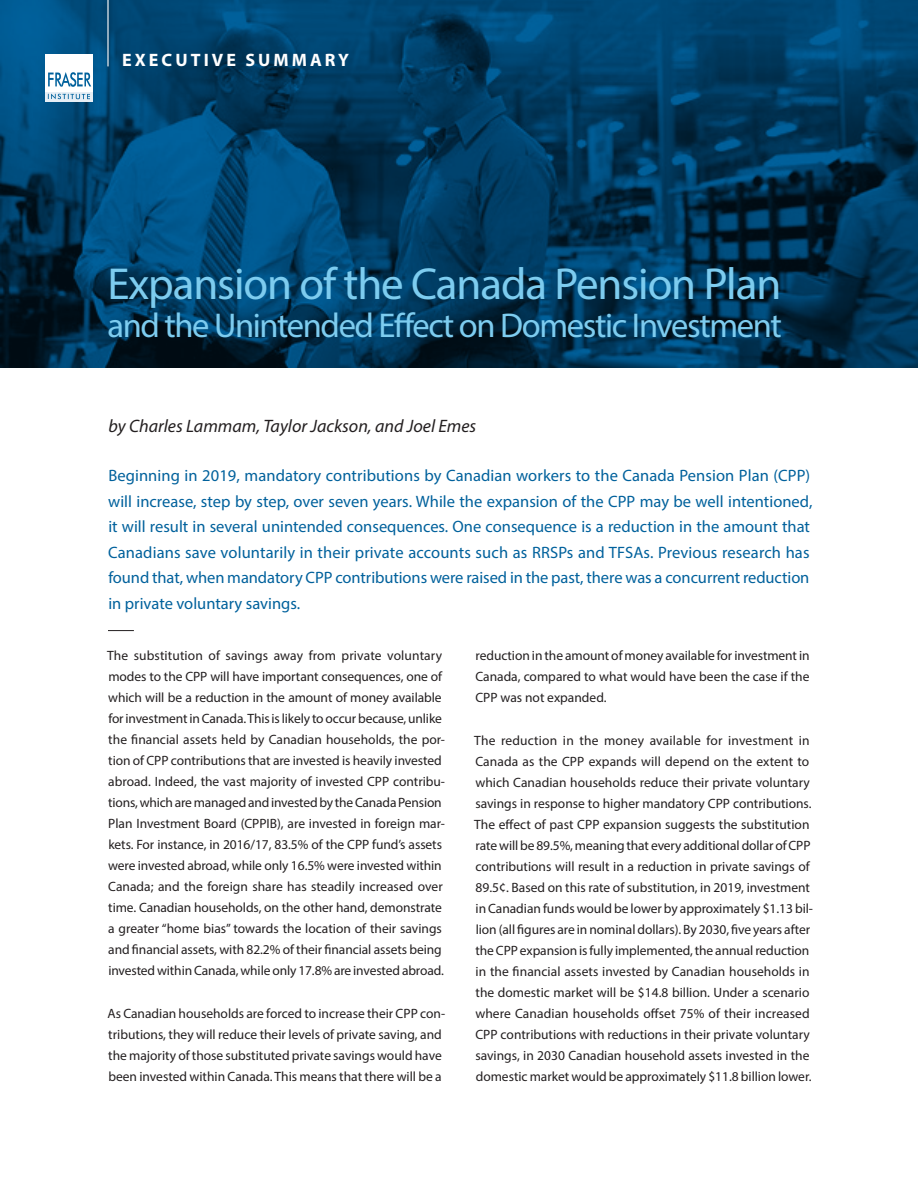
<style>
.page{position:relative;width:918px;height:1188px;background:#fff}
.page>*{position:absolute;margin:0;border:0;box-sizing:border-box;transform-origin:0 0}
.t1{font:45px "Myriad Pro";letter-spacing:-.025em;color:#7dccef}
.t2{font:34.5px "Myriad Pro";letter-spacing:-.04em;color:#7dccef}
.t3{font:italic 18px "Myriad Pro";color:#231f20}
.t4{font:700 18px "Myriad Pro";letter-spacing:.17em;color:#fff}
.t5{font:16.5px/25.5px "Myriad Pro";color:#00619c}
.t6{font:13.5px/21px "Myriad Pro";color:#231f20}
</style>
<div class="page">
<img style="left:0;top:0;width:918px;height:368px">
<svg style="left:45px;top:91px;width:48px;height:10px"></svg>
<div style="left:45px;top:54px;width:48px;height:37px;background:#fff"></div>
<svg style="left:48px;top:72px;width:43px;height:15px"></svg>
<svg style="left:48px;top:94px;width:42px;height:5px"></svg>
<svg style="left:108px;top:630px;width:26px;height:1px"></svg>
<hr style="left:107px;top:0;width:2px;height:66px;background:#fff">
<h3 class="t4" style="left:122px;top:49px;width:228px">EXECUTIVE SUMMARY</h3>
<h1 class="t1" style="left:107px;top:256px;width:676px">Expansion of the Canada Pension Plan</h1>
<h2 class="t2" style="left:107px;top:304px;width:676px">and the Unintended Effect on Domestic Investment</h2>
<h3 class="t3" style="left:109px;top:415px;width:369px">by Charles Lammam, Taylor Jackson, and Joel Emes</h3>
<p class="t5" style="left:108px;top:463px;width:706px">Beginning in 2019, mandatory contributions by Canadian workers to the Canada Pension Plan (CPP) will increase, step by step, over seven years. While the expansion of the CPP may be well intentioned, it will result in several unintended consequences. One consequence is a reduction in the amount that Canadians save voluntarily in their private accounts such as RRSPs and TFSAs. Previous research has found that, when mandatory CPP contributions were raised in the past, there was a concurrent reduction in private voluntary savings.</p>
<p class="t6" style="left:107px;top:644px;width:340px">The substitution of savings away from private voluntary modes to the CPP will have important consequences, one of which will be a reduction in the amount of money available for investment in Canada. This is likely to occur because, unlike the financial assets held by Canadian households, the por&shy;tion of CPP contributions that are invested is heavily invested abroad. Indeed, the vast majority of invested CPP contribu&shy;tions, which are managed and invested by the Canada Pension Plan Investment Board (CPPIB), are invested in foreign mar&shy;kets. For instance, in 2016/17, 83.5% of the CPP fund’s assets were invested abroad, while only 16.5% were invested within Canada; and the foreign share has steadily increased over time. Canadian households, on the other hand, demonstrate a greater “home bias” towards the location of their savings and financial assets, with 82.2% of their financial assets being invested within Canada, while only 17.8% are invested abroad.</p>
<p class="t6" style="left:108px;top:1003px;width:339px">As Canadian households are forced to increase their CPP con&shy;tributions, they will reduce their levels of private saving, and the majority of those substituted private savings would have been invested within Canada. This means that there will be a</p>
<p class="t6" style="left:475px;top:644px;width:336px;text-align:justify">reduction in the amount of money available for investment in Canada, compared to what would have been the case if the CPP was not expanded.</p>
<p class="t6" style="left:474px;top:730px;width:340px">The reduction in the money available for investment in Canada as the CPP expands will depend on the extent to which Canadian households reduce their private voluntary savings in response to higher mandatory CPP contributions.<br>The effect of past CPP expansion suggests the substitution rate will be 89.5%, meaning that every additional dollar of CPP contributions will result in a reduction in private savings of 89.5¢. Based on this rate of substitution, in 2019, investment in Canadian funds would be lower by approximately $1.13 bil&shy;lion (all figures are in nominal dollars). By 2030, five years after the CPP expansion is fully implemented, the annual reduction in the financial assets invested by Canadian households in the domestic market will be $14.8 billion. Under a scenario where Canadian households offset 75% of their increased CPP contributions with reductions in their private voluntary savings, in 2030 Canadian household assets invested in the domestic market would be approximately $11.8 billion lower.</p>
</div>
